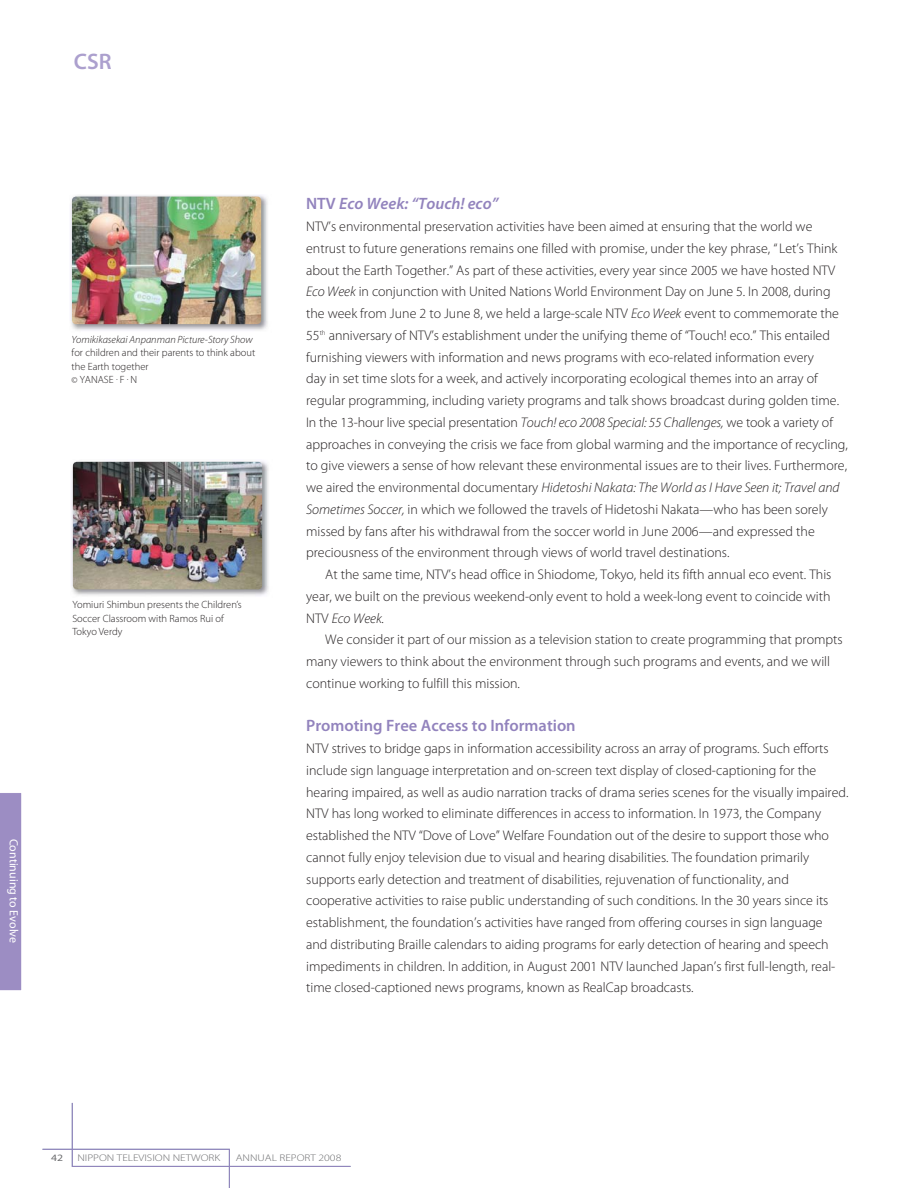
<style>
.page{position:relative;width:918px;height:1188px;background:#fff}
.page>*{position:absolute;margin:0;border:0;box-sizing:border-box;transform-origin:0 0}
.t1{font:600 22.5px "Myriad Pro";color:#aca0ce}
.t2{font:600 16.5px "Myriad Pro";color:#9283bd}
.t3{font:italic 600 16.5px "Myriad Pro";color:#9283bd}
.t4{font:300 13.95px/21.8px "Myriad Pro";color:#231f20}
.t5{font:italic 300 13.95px "Myriad Pro";color:#231f20}
.t6{font:12px "Myriad Pro";color:#fff}
.t7{font:300 10.5px/13.5px "Myriad Pro";color:#231f20}
.t8{font:300 9.75px "Myriad Pro";color:#6d6e70;scale:1.2 1}
.t9{font:9.75px "Myriad Pro";color:#6d6e70;scale:1.2 1}
.s1{color:#fff}
.s2{font-style:italic}
.s3{font-size:9px}
.s4{font-style:normal}
</style>
<div class="page">
<svg style="left:42px;top:1102px;width:309px;height:86px"></svg>
<img style="left:71px;top:461px;width:198px;height:135px">
<img style="left:73px;top:462px;width:189px;height:127px;border-radius:4px">
<img style="left:70px;top:195px;width:198px;height:136px">
<img style="left:72px;top:197px;width:189px;height:127px;border-radius:4px">
<div style="left:0;top:793px;width:22px;height:198px;background:#9c8dc3"></div>
<p class="t6" style="left:18px;top:839px;width:106px;rotate:90deg">Continuing to Evolve</p>
<p class="t1" style="left:74px;top:53px;width:39px"><span class="s1">C</span>SR</p>
<p class="t7" style="left:72px;top:333px;width:185px"><span class="s2">Yomikikasekai Anpanman Picture-Story Show </span>for children and their parents to think about the Earth together<br><span class="s3">©</span> YANASE ˙ F ˙ N</p>
<p class="t7" style="left:72px;top:599px;width:171px">Yomiuri Shimbun presents the Children’s<br>Soccer Classroom with Ramos Rui of<br>Tokyo Verdy</p>
<p class="t3" style="left:306px;top:198px;width:194px"><span class="s4">NTV</span> Eco Week: “Touch! eco”</p>
<p class="t4" style="left:306px;top:217px;width:508px">NTV’s environmental preservation activities have been aimed at ensuring that the world we</p>
<p class="t4" style="left:306px;top:238px;width:533px">entrust to future generations remains one filled with promise, under the key phrase, “ Let’s Think</p>
<p class="t4" style="left:306px;top:260px;width:531px">about the Earth Together.” As part of these activities, every year since 2005 we have hosted NTV</p>
<p class="t4" style="left:306px;top:282px;width:526px"><span class="s2">Eco Week</span> in conjunction with United Nations World Environment Day on June 5. In 2008, during</p>
<p class="t4" style="left:306px;top:304px;width:534px">the week from June 2 to June 8, we held a large-scale NTV <span class="s2">Eco Week</span> event to commemorate the</p>
<p class="t4" style="left:306px;top:325px;width:525px">55<sup>th</sup> anniversary of NTV’s establishment under the unifying theme of “Touch! eco.” This entailed</p>
<p class="t4" style="left:306px;top:347px;width:509px">furnishing viewers with information and news programs with eco-related information every</p>
<p class="t4" style="left:306px;top:369px;width:513px">day in set time slots for a week, and actively incorporating ecological themes into an array of</p>
<p class="t4" style="left:306px;top:391px;width:535px">regular programming, including variety programs and talk shows broadcast during golden time.</p>
<p class="t4" style="left:306px;top:412px;width:528px">In the 13-hour live special presentation <span class="s2">Touch! eco 2008 Special: 55 Challenges,</span> we took a variety of</p>
<p class="t4" style="left:306px;top:434px;width:543px">approaches in conveying the crisis we face from global warming and the importance of recycling,</p>
<p class="t4" style="left:306px;top:456px;width:542px">to give viewers a sense of how relevant these environmental issues are to their lives. Furthermore,</p>
<p class="t5" style="left:306px;top:482px;width:535px"><span class="s4">we aired the environmental documentary</span> Hidetoshi Nakata: The World as I Have Seen it; Travel and</p>
<p class="t4" style="left:306px;top:499px;width:523px"><span class="s2">Sometimes Soccer,</span> in which we followed the travels of Hidetoshi Nakata—who has been sorely</p>
<p class="t4" style="left:306px;top:521px;width:510px">missed by fans after his withdrawal from the soccer world in June 2006—and expressed the</p>
<p class="t4" style="left:306px;top:543px;width:425px">preciousness of the environment through views of world travel destinations.</p>
<p class="t4" style="left:325px;top:565px;width:508px">At the same time, NTV’s head office in Shiodome, Tokyo, held its fifth annual eco event. This</p>
<p class="t4" style="left:306px;top:586px;width:526px">year, we built on the previous weekend-only event to hold a week-long event to coincide with</p>
<p class="t5" style="left:306px;top:613px;width:80px"><span class="s4">NTV</span> Eco Week.</p>
<p class="t4" style="left:325px;top:630px;width:519px">We consider it part of our mission as a television station to create programming that prompts</p>
<p class="t4" style="left:306px;top:652px;width:526px">many viewers to think about the environment through such programs and events, and we will</p>
<p class="t4" style="left:306px;top:673px;width:215px">continue working to fulfill this mission.</p>
<p class="t2" style="left:306px;top:720px;width:271px">Promoting Free Access to Information</p>
<p class="t4" style="left:306px;top:739px;width:544px">NTV strives to bridge gaps in information accessibility across an array of programs. Such efforts include sign language interpretation and on-screen text display of closed-captioning for the hearing impaired, as well as audio narration tracks of drama series scenes for the visually impaired.<br>NTV has long worked to eliminate differences in access to information. In 1973, the Company established the NTV “Dove of Love” Welfare Foundation out of the desire to support those who cannot fully enjoy television due to visual and hearing disabilities. The foundation primarily supports early detection and treatment of disabilities, rejuvenation of functionality, and cooperative activities to raise public understanding of such conditions. In the 30 years since its establishment, the foundation’s activities have ranged from offering courses in sign language<br>and distributing Braille calendars to aiding programs for early detection of hearing and speech impediments in children. In addition, in August 2001 NTV launched Japan’s first full-length, real&shy;time closed-captioned news programs, known as RealCap broadcasts.</p>
<p class="t9" style="left:51px;top:1155px;width:12px">42</p>
<p class="t8" style="left:77px;top:1154px;width:121px">NIPPON TELEVISION NETWORK</p>
<p class="t8" style="left:236px;top:1154px;width:89px">ANNUAL REPORT 2008</p>
</div>
